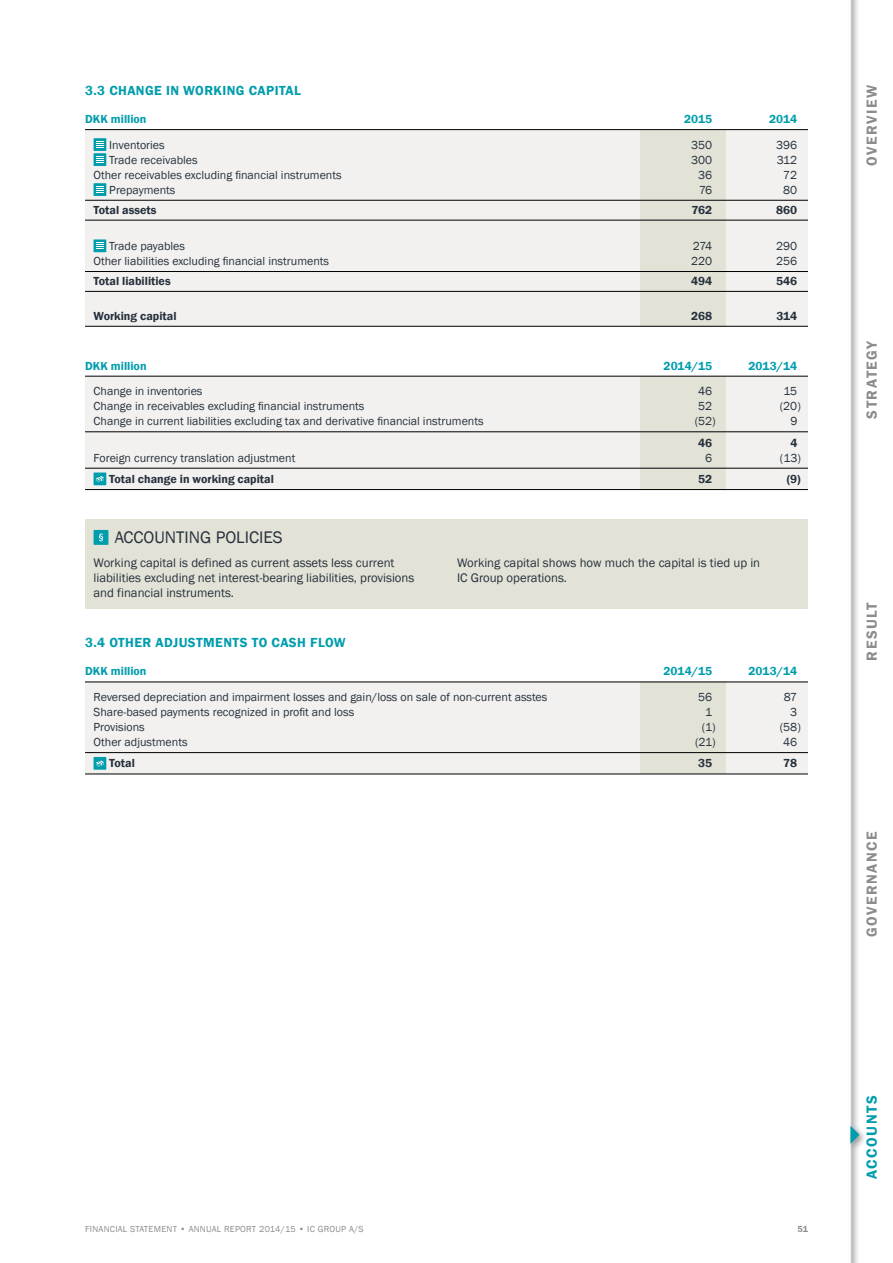
<style>
.page{position:relative;width:893px;height:1263px;background:#fff}
.page>*{position:absolute;margin:0;border:0;box-sizing:border-box;transform-origin:0 0}
.t1{font:17.25px "Franklin Gothic";color:#26313d}
.t2{font:600 15px "Franklin Gothic";letter-spacing:.1em;color:#8a8c8e}
.t3{font:600 15px "Franklin Gothic";letter-spacing:.1em;color:#009dad}
.t4{font:600 13.5px "Franklin Gothic";letter-spacing:.03em;color:#009dad}
.t5{font:12.75px/15px "Franklin Gothic";color:#26313d}
.t6{font:12px "Franklin Gothic";color:#26313d}
.t7{font:600 12px "Franklin Gothic";color:#26313d}
.t8{font:600 12px "Franklin Gothic";color:#009dad}
.t9{font:9px "Franklin Gothic";letter-spacing:.03em;color:#8a8c8e}
.t10{font:600 9px "Franklin Gothic";color:#8a8c8e}
</style>
<div class="page">
<img style="left:850px;top:0;width:8px;height:1263px">
<div style="left:85px;top:376px;width:723px;height:113px;background:#f2f1ef"></div>
<div style="left:85px;top:682px;width:723px;height:92px;background:#f2f1ef"></div>
<div style="left:85px;top:130px;width:723px;height:196px;background:#f2f1ef"></div>
<div style="left:641px;top:376px;width:85px;height:113px;background:#e2e2d7"></div>
<div style="left:641px;top:130px;width:85px;height:196px;background:#e2e2d7"></div>
<div style="left:641px;top:682px;width:85px;height:92px;background:#e2e2d7"></div>
<div style="left:847px;top:1123px;width:21px;height:29px;background:#000;opacity:.4"></div>
<svg style="left:850px;top:1126px;width:9px;height:18px"></svg>
<hr style="left:85px;top:129px;width:723px;height:1px;background:#000">
<hr style="left:85px;top:200px;width:723px;height:1px;background:#000">
<hr style="left:85px;top:220px;width:723px;height:1px;background:#000">
<hr style="left:85px;top:271px;width:723px;height:1px;background:#000">
<hr style="left:85px;top:291px;width:723px;height:1px;background:#000">
<hr style="left:85px;top:326px;width:723px;height:1px;background:#000">
<hr style="left:85px;top:376px;width:723px;height:1px;background:#000">
<hr style="left:85px;top:431px;width:723px;height:1px;background:#000">
<hr style="left:85px;top:468px;width:723px;height:1px;background:#000">
<hr style="left:85px;top:489px;width:723px;height:1px;background:#000">
<div style="left:94px;top:138px;width:12px;height:13px;background:#009dad"></div>
<svg style="left:96px;top:141px;width:8px;height:7px"></svg>
<div style="left:94px;top:153px;width:12px;height:13px;background:#009dad"></div>
<svg style="left:96px;top:156px;width:8px;height:7px"></svg>
<div style="left:94px;top:183px;width:12px;height:13px;background:#009dad"></div>
<svg style="left:96px;top:186px;width:8px;height:7px"></svg>
<div style="left:94px;top:239px;width:12px;height:13px;background:#009dad"></div>
<svg style="left:96px;top:244px;width:8px;height:5px"></svg>
<div style="left:94px;top:472px;width:12px;height:13px;background:#009dad"></div>
<svg style="left:96px;top:476px;width:8px;height:6px"></svg>
<div style="left:85px;top:519px;width:723px;height:90px;background:#e2e2d7"></div>
<div style="left:94px;top:530px;width:14px;height:15px;background:#009dad"></div>
<svg style="left:99px;top:533px;width:4px;height:8px"></svg>
<hr style="left:85px;top:682px;width:723px;height:1px;background:#000">
<hr style="left:85px;top:752px;width:723px;height:1px;background:#000">
<hr style="left:85px;top:774px;width:723px;height:1px;background:#000">
<div style="left:94px;top:757px;width:12px;height:13px;background:#009dad"></div>
<svg style="left:96px;top:760px;width:8px;height:7px"></svg>
<p class="t4" style="left:85px;top:82px;width:217px">3.3 CHANGE IN WORKING CAPITAL</p>
<p class="t8" style="left:85px;top:112px;width:63px">DKK million</p>
<p class="t8" style="left:684px;top:112px;width:30px">2015</p>
<p class="t8" style="left:769px;top:112px;width:30px">2014</p>
<p class="t6" style="left:109px;top:137px;width:57px">Inventories</p>
<p class="t6" style="left:691px;top:137px;width:23px">350</p>
<p class="t6" style="left:776px;top:137px;width:23px">396</p>
<p class="t6" style="left:109px;top:152px;width:90px">Trade receivables</p>
<p class="t6" style="left:691px;top:152px;width:23px">300</p>
<p class="t6" style="left:777px;top:152px;width:22px">312</p>
<p class="t6" style="left:94px;top:167px;width:250px">Other receivables excluding financial instruments</p>
<p class="t6" style="left:698px;top:167px;width:16px">36</p>
<p class="t6" style="left:783px;top:167px;width:16px">72</p>
<p class="t6" style="left:109px;top:182px;width:68px">Prepayments</p>
<p class="t6" style="left:699px;top:182px;width:15px">76</p>
<p class="t6" style="left:783px;top:182px;width:16px">80</p>
<p class="t7" style="left:94px;top:202px;width:64px">Total assets</p>
<p class="t7" style="left:692px;top:202px;width:22px">762</p>
<p class="t7" style="left:776px;top:202px;width:23px">860</p>
<p class="t6" style="left:109px;top:238px;width:77px">Trade payables</p>
<p class="t6" style="left:693px;top:238px;width:21px">274</p>
<p class="t6" style="left:776px;top:238px;width:23px">290</p>
<p class="t6" style="left:94px;top:253px;width:237px">Other liabilities excluding financial instruments</p>
<p class="t6" style="left:691px;top:253px;width:23px">220</p>
<p class="t6" style="left:776px;top:253px;width:23px">256</p>
<p class="t7" style="left:94px;top:273px;width:79px">Total liabilities</p>
<p class="t7" style="left:691px;top:273px;width:23px">494</p>
<p class="t7" style="left:776px;top:273px;width:23px">546</p>
<p class="t7" style="left:94px;top:308px;width:84px">Working capital</p>
<p class="t7" style="left:691px;top:308px;width:23px">268</p>
<p class="t7" style="left:776px;top:308px;width:23px">314</p>
<p class="t8" style="left:85px;top:358px;width:63px">DKK million</p>
<p class="t8" style="left:664px;top:358px;width:50px">2014/15</p>
<p class="t8" style="left:749px;top:358px;width:50px">2013/14</p>
<p class="t6" style="left:94px;top:384px;width:110px">Change in inventories</p>
<p class="t6" style="left:698px;top:384px;width:16px">46</p>
<p class="t6" style="left:783px;top:384px;width:15px">15</p>
<p class="t6" style="left:94px;top:399px;width:272px">Change in receivables excluding financial instruments</p>
<p class="t6" style="left:698px;top:399px;width:16px">52</p>
<p class="t6" style="left:780px;top:399px;width:23px">(20)</p>
<p class="t6" style="left:94px;top:414px;width:392px">Change in current liabilities excluding tax and derivative financial instruments</p>
<p class="t6" style="left:695px;top:414px;width:23px">(52)</p>
<p class="t6" style="left:790px;top:414px;width:9px">9</p>
<p class="t7" style="left:698px;top:435px;width:16px">46</p>
<p class="t7" style="left:790px;top:435px;width:9px">4</p>
<p class="t6" style="left:94px;top:450px;width:203px">Foreign currency translation adjustment</p>
<p class="t6" style="left:705px;top:450px;width:9px">6</p>
<p class="t6" style="left:780px;top:450px;width:23px">(13)</p>
<p class="t7" style="left:109px;top:471px;width:166px">Total change in working capital</p>
<p class="t7" style="left:698px;top:471px;width:16px">52</p>
<p class="t7" style="left:787px;top:471px;width:16px">(9)</p>
<h1 class="t1" style="left:115px;top:527px;width:169px">ACCOUNTING POLICIES</h1>
<p class="t5" style="left:94px;top:555px;width:322px">Working capital is defined as current assets less current liabilities excluding net interest-bearing liabilities, provisions and financial instruments.</p>
<p class="t5" style="left:457px;top:555px;width:305px">Working capital shows how much the capital is tied up in<br>IC Group operations.</p>
<p class="t4" style="left:85px;top:634px;width:262px">3.4 OTHER ADJUSTMENTS TO CASH FLOW</p>
<p class="t8" style="left:85px;top:664px;width:63px">DKK million</p>
<p class="t8" style="left:664px;top:664px;width:50px">2014/15</p>
<p class="t8" style="left:748px;top:664px;width:50px">2013/14</p>
<p class="t6" style="left:94px;top:689px;width:455px">Reversed depreciation and impairment losses and gain/loss on sale of non-current asstes</p>
<p class="t6" style="left:698px;top:689px;width:16px">56</p>
<p class="t6" style="left:784px;top:689px;width:15px">87</p>
<p class="t6" style="left:94px;top:704px;width:262px">Share-based payments recognized in profit and loss</p>
<p class="t6" style="left:705px;top:704px;width:9px">1</p>
<p class="t6" style="left:790px;top:704px;width:9px">3</p>
<p class="t6" style="left:94px;top:719px;width:53px">Provisions</p>
<p class="t6" style="left:702px;top:719px;width:16px">(1)</p>
<p class="t6" style="left:780px;top:719px;width:23px">(58)</p>
<p class="t6" style="left:94px;top:734px;width:96px">Other adjustments</p>
<p class="t6" style="left:695px;top:734px;width:22px">(21)</p>
<p class="t6" style="left:783px;top:734px;width:16px">46</p>
<p class="t7" style="left:109px;top:756px;width:27px">Total</p>
<p class="t7" style="left:698px;top:756px;width:16px">35</p>
<p class="t7" style="left:783px;top:756px;width:16px">78</p>
<p class="t2" style="left:863px;top:166px;width:82px;rotate:-90deg">OVERVIEW</p>
<p class="t2" style="left:863px;top:419px;width:80px;rotate:-90deg">STRATEGY</p>
<p class="t2" style="left:863px;top:661px;width:60px;rotate:-90deg">RESULT</p>
<p class="t2" style="left:863px;top:937px;width:107px;rotate:-90deg">GOVERNANCE</p>
<p class="t9" style="left:85px;top:1223px;width:280px">FINANCIAL STATEMENT • ANNUAL REPORT 2014/15 • IC GROUP A/S</p>
<p class="t10" style="left:797px;top:1223px;width:12px">51</p>
<p class="t3" style="left:863px;top:1179px;width:85px;rotate:-90deg">ACCOUNTS</p>
</div>
